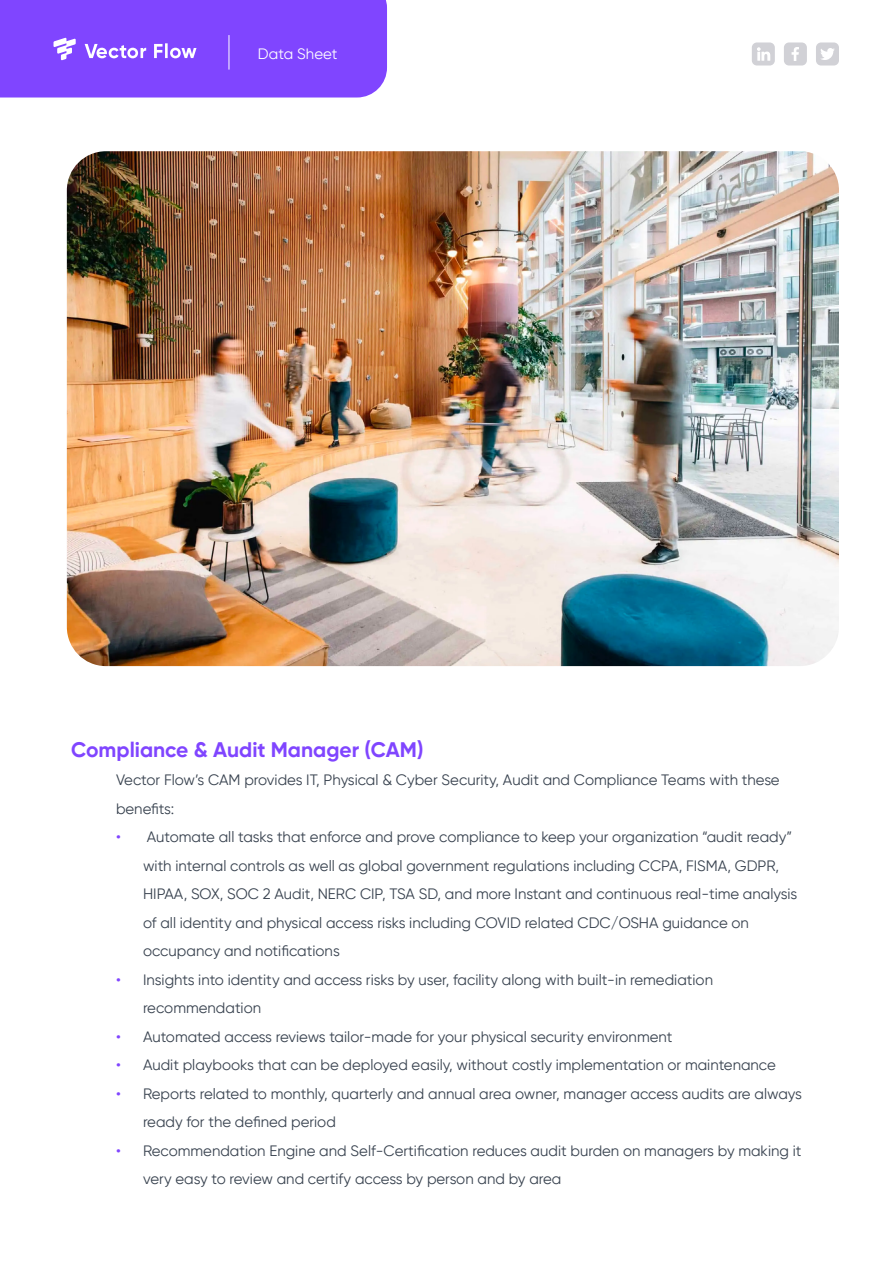
<style>
.page{position:relative;width:893px;height:1263px;background:#fff}
.page>*{position:absolute;margin:0;border:0;box-sizing:border-box;transform-origin:0 0}
.t1{font:700 21px "Gilroy";color:#8045ff}
.t2{font:15px/28.5px "Gilroy";color:#38424f}
.t3{font:15px "Gilroy";letter-spacing:.01em;color:#fff}
.s1{font-weight:500;color:#8045ff}
</style>
<div class="page">
<div style="left:0;top:0;width:387px;height:98px;background:#8045ff"></div>
<hr style="left:229px;top:35px;width:1px;height:35px;background:#fff">
<svg style="left:816px;top:42px;width:23px;height:24px"></svg>
<svg style="left:784px;top:42px;width:23px;height:24px"></svg>
<svg style="left:752px;top:42px;width:23px;height:24px"></svg>
<img style="left:67px;top:151px;width:772px;height:515px">
<p class="t3" style="left:258px;top:44px;width:81px">Data Sheet</p>
<h1 class="t1" style="left:71px;top:736px;width:354px">Compliance &amp; Audit Manager (CAM)</h1>
<p class="t2" style="left:116px;top:765px;width:665px">Vector Flow’s CAM provides IT, Physical &amp; Cyber Security, Audit and Compliance Teams with these benefits:</p>
<p class="t2" style="left:143px;top:822px;width:656px;text-indent:-27px"><span class="s1">•</span> Automate all tasks that enforce and prove compliance to keep your organization “audit ready” with internal controls as well as global government regulations including CCPA, FISMA, GDPR, HIPAA, SOX, SOC 2 Audit, NERC CIP, TSA SD, and more Instant and continuous real-time analysis of all identity and physical access risks including COVID related CDC/OSHA guidance on occupancy and notifications</p>
<p class="t2" style="left:143px;top:965px;width:572px;text-indent:-27px"><span class="s1">•</span> Insights into identity and access risks by user, facility along with built-in remediation recommendation</p>
<p class="t2" style="left:116px;top:1022px;width:558px"><span class="s1">•</span> Automated access reviews tailor-made for your physical security environment</p>
<p class="t2" style="left:116px;top:1050px;width:661px"><span class="s1">•</span> Audit playbooks that can be deployed easily, without costly implementation or maintenance</p>
<p class="t2" style="left:143px;top:1079px;width:660px;text-indent:-27px"><span class="s1">•</span> Reports related to monthly, quarterly and annual area owner, manager access audits are always ready for the defined period</p>
<p class="t2" style="left:143px;top:1136px;width:660px;text-indent:-27px"><span class="s1">•</span> Recommendation Engine and Self-Certification reduces audit burden on managers by making it very easy to review and certify access by person and by area</p>
</div>
